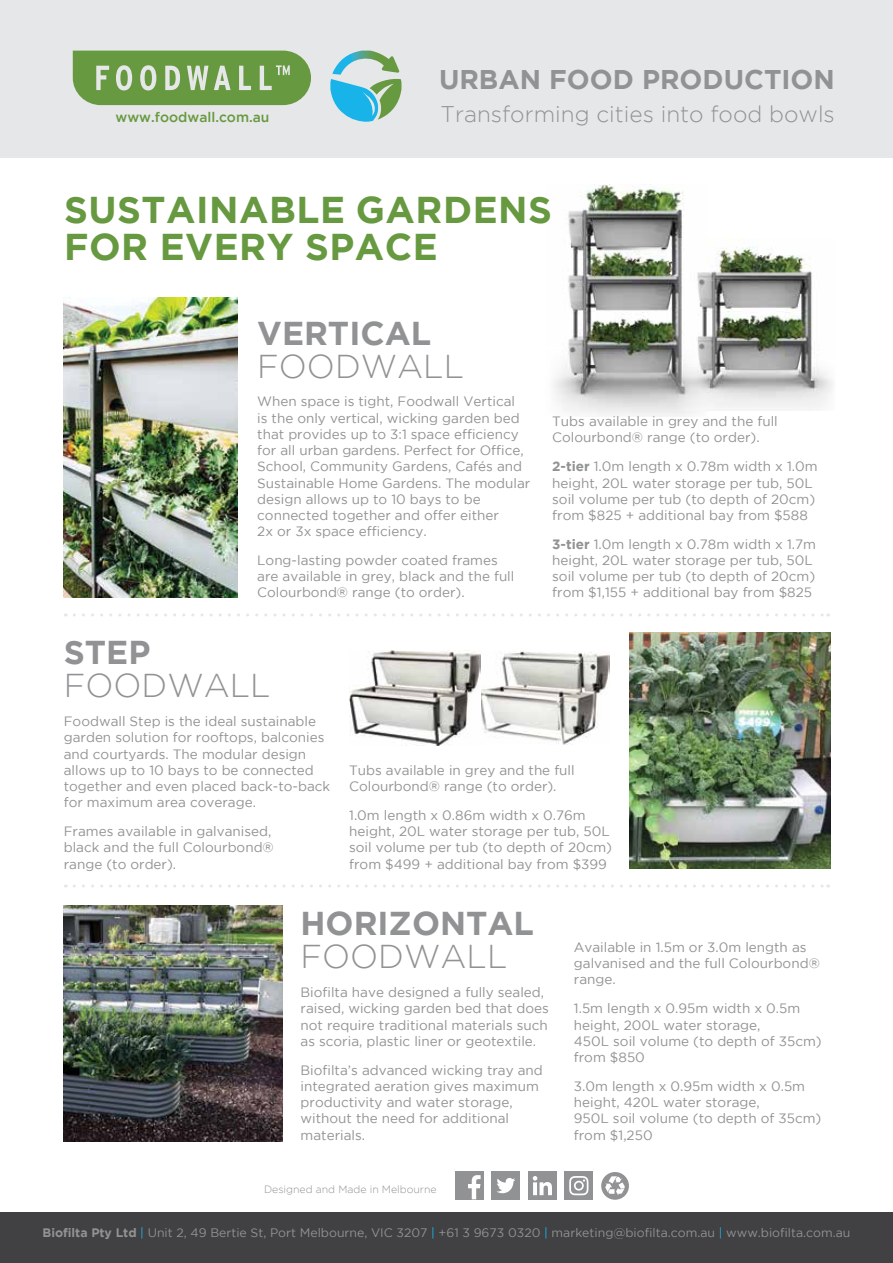
<style>
.page{position:relative;width:893px;height:1263px;background:#fff}
.page>*{position:absolute;margin:0;border:0;box-sizing:border-box;transform-origin:0 0}
.t1{font:700 37.2px/36.6px "Gotham";letter-spacing:.015em;color:#679940}
.t2{font:300 33px "Gotham";color:#919293}
.t3{font:700 33px "Gotham";color:#919293}
.t4{font:700 27px "Gotham";color:#919293}
.t5{font:300 22.65px "Gotham";color:#919293}
.t6{font:500 13.8px "Gotham";color:#679940}
.t7{font:13.5px/16.2px "Gotham";color:#919293}
.t8{font:12.3px "Gotham";color:#919293}
.t9{font:300 10.5px "Gotham";color:#919293}
.s1{font-weight:700}
.s2{color:#18b4e9}
</style>
<div class="page">
<div style="left:0;top:0;width:893px;height:157px;background:#e6e7e8"></div>
<svg style="left:330px;top:51px;width:71px;height:71px"></svg>
<svg style="left:73px;top:51px;width:238px;height:54px;background:#7ca65c"></svg>
<img style="left:629px;top:632px;width:201px;height:236px">
<img style="left:349px;top:651px;width:260px;height:94px">
<img style="left:64px;top:906px;width:219px;height:236px">
<svg style="left:74px;top:613px;width:755px;height:3px"></svg>
<svg style="left:74px;top:884px;width:755px;height:3px"></svg>
<img style="left:64px;top:298px;width:173px;height:299px">
<img style="left:553px;top:184px;width:143px;height:232px">
<img style="left:674px;top:238px;width:159px;height:173px">
<div style="left:455px;top:1171px;width:28px;height:28px;background:#919293"></div>
<svg style="left:468px;top:1175px;width:13px;height:24px"></svg>
<div style="left:528px;top:1171px;width:28px;height:29px;background:#919293"></div>
<svg style="left:533px;top:1176px;width:19px;height:19px"></svg>
<div style="left:492px;top:1171px;width:28px;height:29px;background:#919293"></div>
<svg style="left:497px;top:1178px;width:18px;height:15px"></svg>
<div style="left:601px;top:1172px;width:28px;height:28px;background:#919293;border-radius:50%"></div>
<svg style="left:605px;top:1176px;width:20px;height:19px"></svg>
<div style="left:565px;top:1171px;width:28px;height:29px;background:#919293"></div>
<svg style="left:569px;top:1176px;width:19px;height:19px"></svg>
<div style="left:0;top:1213px;width:893px;height:50px;background:#414042"></div>
<h3 class="t4" style="left:439px;top:64px;width:397px">URBAN FOOD PRODUCTION</h3>
<p class="t6" style="left:116px;top:109px;width:155px">www.foodwall.com.au</p>
<h3 class="t5" style="left:440px;top:101px;width:396px">Transforming cities into food bowls</h3>
<h1 class="t1" style="left:64px;top:190px;width:489px">SUSTAINABLE GARDENS<br>FOR EVERY SPACE</h1>
<h2 class="t3" style="left:257px;top:314px;width:176px">VERTICAL</h2>
<h2 class="t2" style="left:257px;top:348px;width:208px">FOODWALL</h2>
<p class="t7" style="left:257px;top:393px;width:275px">When space is tight, Foodwall Vertical<br>is the only vertical, wicking garden bed that provides up to 3:1 space efficiency for all urban gardens. Perfect for Office, School, Community Gardens, Cafés and Sustainable Home Gardens. The modular design allows up to 10 bays to be connected together and offer either<br>2x or 3x space efficiency.</p>
<p class="t7" style="left:257px;top:552px;width:259px">Long-lasting powder coated frames are available in grey, black and the full<br>Colourbond® range (to order).</p>
<p class="t7" style="left:552px;top:413px;width:227px">Tubs available in grey and the full<br>Colourbond® range (to order).</p>
<p class="t7" style="left:552px;top:458px;width:267px"><span class="s1">2-tier</span> 1.0m length x 0.78m width x 1.0m height, 20L water storage per tub, 50L soil volume per tub (to depth of 20cm) from $825 + additional bay from $588</p>
<p class="t7" style="left:552px;top:536px;width:265px"><span class="s1">3-tier</span> 1.0m length x 0.78m width x 1.7m height, 20L water storage per tub, 50L soil volume per tub (to depth of 20cm) from $1,155 + additional bay from $825</p>
<h2 class="t3" style="left:64px;top:633px;width:88px">STEP</h2>
<h2 class="t2" style="left:64px;top:667px;width:208px">FOODWALL</h2>
<p class="t7" style="left:64px;top:713px;width:268px">Foodwall Step is the ideal sustainable garden solution for rooftops, balconies and courtyards. The modular design allows up to 10 bays to be connected together and even placed back-to-back for maximum area coverage.</p>
<p class="t7" style="left:64px;top:823px;width:212px">Frames available in galvanised, black and the full Colourbond® range (to order).</p>
<p class="t7" style="left:349px;top:762px;width:227px">Tubs available in grey and the full<br>Colourbond® range (to order).</p>
<p class="t7" style="left:349px;top:807px;width:264px">1.0m length x 0.86m width x 0.76m height, 20L water storage per tub, 50L soil volume per tub (to depth of 20cm) from $499 + additional bay from $399</p>
<h2 class="t3" style="left:301px;top:904px;width:235px">HORIZONTAL</h2>
<h2 class="t2" style="left:301px;top:938px;width:208px">FOODWALL</h2>
<p class="t7" style="left:301px;top:984px;width:250px">Biofilta have designed a fully sealed, raised, wicking garden bed that does not require traditional materials such as scoria, plastic liner or geotextile.</p>
<p class="t7" style="left:301px;top:1062px;width:244px">Biofilta’s advanced wicking tray and integrated aeration gives maximum productivity and water storage, without the need for additional materials.</p>
<p class="t7" style="left:574px;top:939px;width:247px">Available in 1.5m or 3.0m length as galvanised and the full Colourbond® range.</p>
<p class="t7" style="left:574px;top:1000px;width:249px">1.5m length x 0.95m width x 0.5m height, 200L water storage,<br>450L soil volume (to depth of 35cm) from $850</p>
<p class="t7" style="left:574px;top:1078px;width:249px">3.0m length x 0.95m width x 0.5m height, 420L water storage,<br>950L soil volume (to depth of 35cm) from $1,250</p>
<p class="t9" style="left:264px;top:1184px;width:174px">Designed and Made in Melbourne</p>
<p class="t8" style="left:42px;top:1226px;width:809px"><span class="s1">Biofilta Pty Ltd</span> <span class="s2">|</span> Unit 2, 49 Bertie St, Port Melbourne, VIC 3207 <span class="s2">|</span> +61 3 9673 0320 <span class="s2">|</span> marketing@biofilta.com.au <span class="s2">|</span> www.biofilta.com.au</p>
</div>
